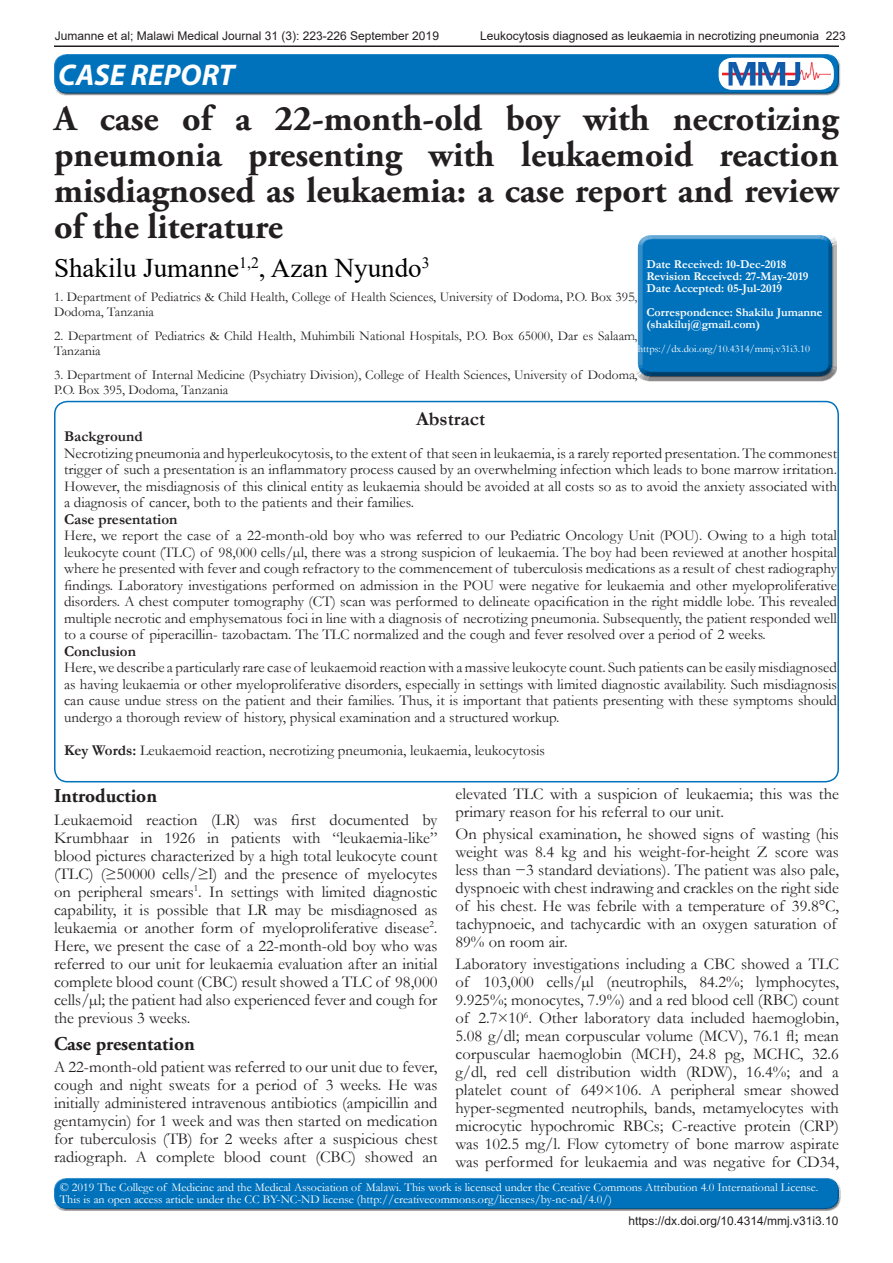
<style>
.page{position:relative;width:893px;height:1263px;background:#fff}
.page>*{position:absolute;margin:0;border:0;box-sizing:border-box;transform-origin:0 0}
.t1{font:700 36px/36px "Adobe Garamond Pro";color:#231f20;text-align:justify}
.t2{font:italic 700 30px "Myriad Pro";color:#fff}
.MMJ_Author_Name{font:27px "Times New Roman";color:#000}
.MMJ_Heading_1{font:700 19.5px "Adobe Garamond Pro";color:#231f20}
.MMJ_Main_Abstract_He{font:700 19.5px "Garamond";color:#231f20}
.MMJ_Body_Text{font:16.5px/18px "Garamond";color:#231f20;text-align:justify}
.MMJ_Abstract_Text{font:15px/16.5px "Garamond";color:#231f20;text-align:justify}
.MMJ_Abstract_Text-2{font:700 15px "Garamond";color:#231f20}
.MMJ_Author_Name-2{font:13.5px/15px "Garamond";color:#231f20}
.t3{font:12px/12px "Garamond";color:#fff}
.t4{font:12px "Arial";color:#231f20}
.t5{font:700 12px/12px "Garamond";color:#fff}
.t6{font:10.5px "Garamond";color:#fff}
.s1{font-weight:700}
</style>
<div class="page">
<hr style="left:54px;top:45px;width:785px;height:2px;background:#231f20">
<div style="left:54px;top:401px;width:785px;height:381px;border:2px solid #0072bc;border-radius:13px"></div>
<div style="left:52px;top:1176px;width:789px;height:28px;background:#fff;opacity:.75"></div>
<div style="left:52px;top:1181px;width:789px;height:30px;background:#231f20;opacity:.75"></div>
<div style="left:52px;top:52px;width:788px;height:39px;background:#fff;opacity:.75"></div>
<div style="left:52px;top:59px;width:788px;height:36px;background:#231f20;opacity:.75"></div>
<div style="left:719px;top:58px;width:115px;height:32px;background:#fff;border-radius:13px"></div>
<img style="left:722px;top:62px;width:108px;height:23px">
<div style="left:633px;top:230px;width:204px;height:143px;background:#fff;opacity:.75"></div>
<div style="left:633px;top:237px;width:204px;height:144px;background:#231f20;opacity:.75"></div>
<p class="t4" style="left:55px;top:27px;width:386px">Jumanne et al; Malawi Medical Journal 31 (3): 223-226 September 2019</p>
<p class="t4" style="left:480px;top:27px;width:367px">Leukocytosis diagnosed as leukaemia in necrotizing pneumonia 223</p>
<h2 class="t2" style="left:58px;top:55px;width:178px">CASE REPORT</h2>
<p class="t1" style="left:54px;top:102px;width:786px">A case of a 22-month-old boy with necrotizing pneumonia presenting with leukaemoid reaction misdiagnosed as leukaemia: a case report and review of the literature</p>
<p class="MMJ_Author_Name" style="left:54px;top:249px;width:377px">Shakilu Jumanne<sup>1,2</sup>, Azan Nyundo<sup>3</sup></p>
<p class="MMJ_Author_Name-2" style="left:54px;top:289px;width:585px">1. Department of Pediatrics &amp; Child Health, College of Health Sciences, University of Dodoma, P.O. Box 395,<br>Dodoma, Tanzania</p>
<p class="MMJ_Author_Name-2" style="left:54px;top:328px;width:585px">2. Department of Pediatrics &amp; Child Health, Muhimbili National Hospitals, P.O. Box 65000, Dar es Salaam,<br>Tanzania</p>
<p class="MMJ_Author_Name-2" style="left:54px;top:367px;width:585px">3. Department of Internal Medicine (Psychiatry Division), College of Health Sciences, University of Dodoma,<br>P.O. Box 395, Dodoma, Tanzania</p>
<p class="MMJ_Main_Abstract_He" style="left:416px;top:405px;width:71px">Abstract</p>
<p class="MMJ_Abstract_Text-2" style="left:64px;top:426px;width:80px">Background</p>
<p class="MMJ_Abstract_Text" style="left:64px;top:444px;width:775px">Necrotizing pneumonia and hyperleukocytosis, to the extent of that seen in leukaemia, is a rarely reported presentation. The commonest trigger of such a presentation is an inflammatory process caused by an overwhelming infection which leads to bone marrow irritation.<br>However, the misdiagnosis of this clinical entity as leukaemia should be avoided at all costs so as to avoid the anxiety associated with a diagnosis of cancer, both to the patients and their families.</p>
<p class="MMJ_Abstract_Text-2" style="left:64px;top:509px;width:115px">Case presentation</p>
<p class="MMJ_Abstract_Text" style="left:64px;top:527px;width:775px">Here, we report the case of a 22-month-old boy who was referred to our Pediatric Oncology Unit (POU). Owing to a high total leukocyte count (TLC) of 98,000 cells/µl, there was a strong suspicion of leukaemia. The boy had been reviewed at another hospital where he presented with fever and cough refractory to the commencement of tuberculosis medications as a result of chest radiography findings. Laboratory investigations performed on admission in the POU were negative for leukaemia and other myeloproliferative disorders. A chest computer tomography (CT) scan was performed to delineate opacification in the right middle lobe. This revealed multiple necrotic and emphysematous foci in line with a diagnosis of necrotizing pneumonia. Subsequently, the patient responded well to a course of piperacillin- tazobactam. The TLC normalized and the cough and fever resolved over a period of 2 weeks.</p>
<p class="MMJ_Abstract_Text-2" style="left:64px;top:641px;width:74px">Conclusion</p>
<p class="MMJ_Abstract_Text" style="left:64px;top:659px;width:775px">Here, we describe a particularly rare case of leukaemoid reaction with a massive leukocyte count. Such patients can be easily misdiagnosed as having leukaemia or other myeloproliferative disorders, especially in settings with limited diagnostic availability. Such misdiagnosis can cause undue stress on the patient and their families. Thus, it is important that patients presenting with these symptoms should undergo a thorough review of history, physical examination and a structured workup.</p>
<p class="MMJ_Abstract_Text" style="left:64px;top:741px;width:483px"><span class="s1">Key Words:</span> Leukaemoid reaction, necrotizing pneumonia, leukaemia, leukocytosis</p>
<p class="t5" style="left:646px;top:258px;width:164px">Date Received: 10-Dec-2018<br>Revision Received: 27-May-2019<br>Date Accepted: 05-Jul-2019</p>
<p class="t5" style="left:646px;top:306px;width:178px">Correspondence: Shakilu Jumanne (shakiluj@gmail.com)</p>
<p class="t6" style="left:638px;top:341px;width:174px">https://dx.doi.org/10.4314/mmj.v31i3.10</p>
<p class="MMJ_Heading_1" style="left:54px;top:785px;width:105px">Introduction</p>
<p class="MMJ_Body_Text" style="left:54px;top:810px;width:385px">Leukaemoid reaction (LR) was first documented by Krumbhaar in 1926 in patients with “leukaemia-like” blood pictures characterized by a high total leukocyte count (TLC) (≥50000 cells/≥l) and the presence of myelocytes on peripheral smears<sup>1</sup>. In settings with limited diagnostic capability, it is possible that LR may be misdiagnosed as leukaemia or another form of myeloproliferative disease<sup>2</sup>.<br>Here, we present the case of a 22-month-old boy who was referred to our unit for leukaemia evaluation after an initial complete blood count (CBC) result showed a TLC of 98,000 cells/µl; the patient had also experienced fever and cough for the previous 3 weeks.</p>
<p class="MMJ_Heading_1" style="left:54px;top:1032px;width:142px">Case presentation</p>
<p class="MMJ_Body_Text" style="left:54px;top:1057px;width:385px">A 22-month-old patient was referred to our unit due to fever, cough and night sweats for a period of 3 weeks. He was initially administered intravenous antibiotics (ampicillin and gentamycin) for 1 week and was then started on medication for tuberculosis (TB) for 2 weeks after a suspicious chest radiograph. A complete blood count (CBC) showed an</p>
<p class="MMJ_Body_Text" style="left:455px;top:784px;width:385px">elevated TLC with a suspicion of leukaemia; this was the primary reason for his referral to our unit.</p>
<p class="MMJ_Body_Text" style="left:455px;top:824px;width:385px;text-align:left">On physical examination, he showed signs of wasting (his weight was 8.4 kg and his weight-for-height Z score was less than −3 standard deviations). The patient was also pale, dyspnoeic with chest indrawing and crackles on the right side of his chest. He was febrile with a temperature of 39.8°C, tachypnoeic, and tachycardic with an oxygen saturation of 89% on room air.</p>
<p class="MMJ_Body_Text" style="left:455px;top:955px;width:385px">Laboratory investigations including a CBC showed a TLC of 103,000 cells/µl (neutrophils, 84.2%; lymphocytes, 9.925%; monocytes, 7.9%) and a red blood cell (RBC) count of 2.7×10<sup>6</sup>. Other laboratory data included haemoglobin, 5.08 g/dl; mean corpuscular volume (MCV), 76.1 fl; mean corpuscular haemoglobin (MCH), 24.8 pg, MCHC, 32.6 g/dl, red cell distribution width (RDW), 16.4%; and a platelet count of 649×106. A peripheral smear showed hyper-segmented neutrophils, bands, metamyelocytes with microcytic hypochromic RBCs; C-reactive protein (CRP) was 102.5 mg/l. Flow cytometry of bone marrow aspirate was performed for leukaemia and was negative for CD34,</p>
<p class="t3" style="left:60px;top:1181px;width:760px">© 2019 The College of Medicine and the Medical Association of Malawi. This work is licensed under the Creative Commons Attribution 4.0 International License.<br>This is an open access article under the CC BY-NC-ND license (http://creativecommons.org/licenses/by-nc-nd/4.0/)</p>
<p class="t4" style="left:628px;top:1212px;width:212px">https://dx.doi.org/10.4314/mmj.v31i3.10</p>
</div>
